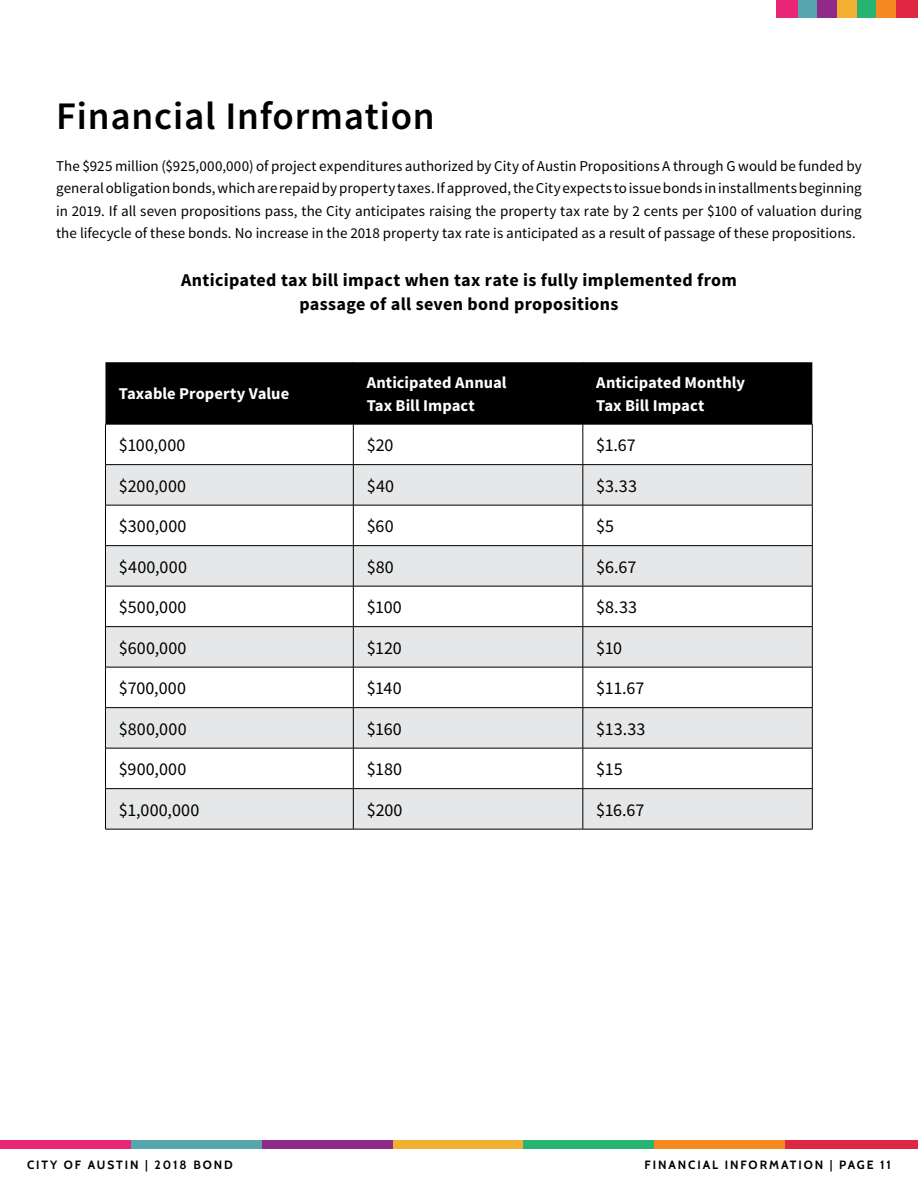
<style>
.page{position:relative;width:918px;height:1188px;background:#fff}
.page>*{position:absolute;margin:0;border:0;box-sizing:border-box;transform-origin:0 0}
.t1{font:600 39px "Source Sans Pro";letter-spacing:.02em;color:#000}
.Paragraph{font:18px "Source Sans Pro";letter-spacing:.015em;color:#000}
.t2{font:700 18px "Source Sans Pro";letter-spacing:.02em;color:#000}
.Paragraph-2{font:700 16.5px "Source Sans Pro";color:#fff}
.Paragraph-3{font:15px/22.5px "Source Sans Pro";letter-spacing:.005em;color:#000;text-align:justify}
.t3{font:700 12px "Cabin";letter-spacing:.16em;color:#000}
</style>
<div class="page">
<div style="left:105px;top:362px;width:707px;height:62px;background:#000"></div>
<svg style="left:106px;top:465px;width:706px;height:364px;fill:#e6e7e8"></svg>
<hr style="left:353px;top:362px;width:1px;height:62px;background:#000">
<hr style="left:583px;top:362px;width:1px;height:62px;background:#000">
<hr style="left:353px;top:424px;width:1px;height:40px;background:#000">
<hr style="left:105px;top:464px;width:248px;height:1px;background:#000">
<hr style="left:353px;top:464px;width:230px;height:1px;background:#000">
<hr style="left:353px;top:465px;width:1px;height:40px;background:#000">
<hr style="left:583px;top:464px;width:230px;height:1px;background:#000">
<hr style="left:105px;top:505px;width:248px;height:1px;background:#000">
<hr style="left:353px;top:505px;width:230px;height:1px;background:#000">
<hr style="left:353px;top:505px;width:1px;height:40px;background:#000">
<hr style="left:583px;top:505px;width:230px;height:1px;background:#000">
<hr style="left:105px;top:545px;width:248px;height:1px;background:#000">
<hr style="left:353px;top:545px;width:230px;height:1px;background:#000">
<hr style="left:353px;top:546px;width:1px;height:40px;background:#000">
<hr style="left:583px;top:545px;width:230px;height:1px;background:#000">
<hr style="left:105px;top:586px;width:248px;height:1px;background:#000">
<hr style="left:353px;top:586px;width:230px;height:1px;background:#000">
<hr style="left:353px;top:586px;width:1px;height:40px;background:#000">
<hr style="left:583px;top:586px;width:230px;height:1px;background:#000">
<hr style="left:105px;top:626px;width:248px;height:1px;background:#000">
<hr style="left:353px;top:626px;width:230px;height:1px;background:#000">
<hr style="left:353px;top:627px;width:1px;height:40px;background:#000">
<hr style="left:583px;top:626px;width:230px;height:1px;background:#000">
<hr style="left:105px;top:667px;width:248px;height:1px;background:#000">
<hr style="left:353px;top:667px;width:230px;height:1px;background:#000">
<hr style="left:353px;top:667px;width:1px;height:40px;background:#000">
<hr style="left:583px;top:667px;width:230px;height:1px;background:#000">
<hr style="left:105px;top:707px;width:248px;height:1px;background:#000">
<hr style="left:353px;top:707px;width:230px;height:1px;background:#000">
<hr style="left:353px;top:708px;width:1px;height:40px;background:#000">
<hr style="left:583px;top:707px;width:230px;height:1px;background:#000">
<hr style="left:105px;top:748px;width:248px;height:1px;background:#000">
<hr style="left:353px;top:748px;width:230px;height:1px;background:#000">
<hr style="left:353px;top:748px;width:1px;height:40px;background:#000">
<hr style="left:583px;top:748px;width:230px;height:1px;background:#000">
<hr style="left:353px;top:789px;width:1px;height:40px;background:#000">
<hr style="left:105px;top:424px;width:248px;height:1px;background:#000">
<hr style="left:353px;top:424px;width:230px;height:1px;background:#000">
<hr style="left:105px;top:788px;width:248px;height:1px;background:#000">
<hr style="left:353px;top:788px;width:230px;height:1px;background:#000">
<hr style="left:105px;top:424px;width:1px;height:40px;background:#000">
<hr style="left:105px;top:465px;width:1px;height:40px;background:#000">
<hr style="left:105px;top:505px;width:1px;height:40px;background:#000">
<hr style="left:105px;top:546px;width:1px;height:40px;background:#000">
<hr style="left:105px;top:586px;width:1px;height:40px;background:#000">
<hr style="left:105px;top:627px;width:1px;height:40px;background:#000">
<hr style="left:105px;top:667px;width:1px;height:40px;background:#000">
<hr style="left:105px;top:708px;width:1px;height:40px;background:#000">
<hr style="left:105px;top:748px;width:1px;height:40px;background:#000">
<hr style="left:105px;top:789px;width:1px;height:40px;background:#000">
<hr style="left:105px;top:829px;width:248px;height:1px;background:#000">
<hr style="left:353px;top:829px;width:230px;height:1px;background:#000">
<hr style="left:583px;top:789px;width:1px;height:40px;background:#000">
<hr style="left:812px;top:789px;width:1px;height:40px;background:#000">
<hr style="left:583px;top:829px;width:230px;height:1px;background:#000">
<hr style="left:583px;top:424px;width:230px;height:1px;background:#000">
<hr style="left:583px;top:424px;width:1px;height:40px;background:#000">
<hr style="left:812px;top:424px;width:1px;height:40px;background:#000">
<hr style="left:583px;top:465px;width:1px;height:40px;background:#000">
<hr style="left:812px;top:465px;width:1px;height:40px;background:#000">
<hr style="left:583px;top:505px;width:1px;height:40px;background:#000">
<hr style="left:812px;top:505px;width:1px;height:40px;background:#000">
<hr style="left:583px;top:546px;width:1px;height:40px;background:#000">
<hr style="left:812px;top:546px;width:1px;height:40px;background:#000">
<hr style="left:583px;top:586px;width:1px;height:40px;background:#000">
<hr style="left:812px;top:586px;width:1px;height:40px;background:#000">
<hr style="left:583px;top:627px;width:1px;height:40px;background:#000">
<hr style="left:812px;top:627px;width:1px;height:40px;background:#000">
<hr style="left:583px;top:667px;width:1px;height:40px;background:#000">
<hr style="left:812px;top:667px;width:1px;height:40px;background:#000">
<hr style="left:583px;top:708px;width:1px;height:40px;background:#000">
<hr style="left:812px;top:708px;width:1px;height:40px;background:#000">
<hr style="left:583px;top:748px;width:1px;height:40px;background:#000">
<hr style="left:812px;top:748px;width:1px;height:40px;background:#000">
<hr style="left:583px;top:788px;width:230px;height:1px;background:#000">
<div style="left:0;top:1140px;width:133px;height:8px;background:#ea2777"></div>
<div style="left:131px;top:1140px;width:131px;height:8px;background:#57a6ae"></div>
<div style="left:262px;top:1140px;width:131px;height:8px;background:#8f2a8b"></div>
<div style="left:393px;top:1140px;width:131px;height:8px;background:#f1b031"></div>
<div style="left:524px;top:1140px;width:130px;height:8px;background:#27b372"></div>
<div style="left:654px;top:1140px;width:131px;height:8px;background:#f68921"></div>
<div style="left:785px;top:1140px;width:133px;height:8px;background:#df2642"></div>
<div style="left:776px;top:0;width:22px;height:17px;background:#ea2777"></div>
<div style="left:798px;top:0;width:20px;height:17px;background:#57a6ae"></div>
<div style="left:818px;top:0;width:19px;height:17px;background:#8f2a8b"></div>
<div style="left:837px;top:0;width:20px;height:17px;background:#f1b031"></div>
<div style="left:857px;top:0;width:19px;height:17px;background:#27b372"></div>
<div style="left:876px;top:0;width:20px;height:17px;background:#f68921"></div>
<div style="left:896px;top:0;width:22px;height:17px;background:#df2642"></div>
<p class="t1" style="left:56px;top:91px;width:380px">Financial Information</p>
<p class="Paragraph-3" style="left:56px;top:155px;width:807px">The $925 million ($925,000,000) of project expenditures authorized by City of Austin Propositions A through G would be funded by general obligation bonds, which are repaid by property taxes. If approved, the City expects to issue bonds in installments beginning in 2019. If all seven propositions pass, the City anticipates raising the property tax rate by 2 cents per $100 of valuation during the lifecycle of these bonds. No increase in the 2018 property tax rate is anticipated as a result of passage of these propositions.</p>
<p class="t2" style="left:181px;top:269px;width:557px">Anticipated tax bill impact when tax rate is fully implemented from</p>
<p class="t2" style="left:299px;top:293px;width:321px">passage of all seven bond propositions</p>
<p class="Paragraph-2" style="left:119px;top:383px;width:172px">Taxable Property Value</p>
<p class="Paragraph-2" style="left:367px;top:372px;width:141px">Anticipated Annual</p>
<p class="Paragraph-2" style="left:367px;top:395px;width:110px">Tax Bill Impact</p>
<p class="Paragraph-2" style="left:596px;top:372px;width:150px">Anticipated Monthly</p>
<p class="Paragraph-2" style="left:596px;top:395px;width:110px">Tax Bill Impact</p>
<p class="Paragraph" style="left:119px;top:434px;width:68px">$100,000</p>
<p class="Paragraph" style="left:367px;top:434px;width:28px">$20</p>
<p class="Paragraph" style="left:596px;top:434px;width:41px">$1.67</p>
<p class="Paragraph" style="left:119px;top:474px;width:69px">$200,000</p>
<p class="Paragraph" style="left:367px;top:474px;width:29px">$40</p>
<p class="Paragraph" style="left:596px;top:474px;width:42px">$3.33</p>
<p class="Paragraph" style="left:119px;top:515px;width:69px">$300,000</p>
<p class="Paragraph" style="left:367px;top:515px;width:28px">$60</p>
<p class="Paragraph" style="left:596px;top:515px;width:19px">$5</p>
<p class="Paragraph" style="left:119px;top:555px;width:69px">$400,000</p>
<p class="Paragraph" style="left:367px;top:555px;width:28px">$80</p>
<p class="Paragraph" style="left:596px;top:555px;width:41px">$6.67</p>
<p class="Paragraph" style="left:119px;top:596px;width:69px">$500,000</p>
<p class="Paragraph" style="left:367px;top:596px;width:37px">$100</p>
<p class="Paragraph" style="left:596px;top:596px;width:42px">$8.33</p>
<p class="Paragraph" style="left:119px;top:636px;width:69px">$600,000</p>
<p class="Paragraph" style="left:367px;top:636px;width:37px">$120</p>
<p class="Paragraph" style="left:596px;top:636px;width:27px">$10</p>
<p class="Paragraph" style="left:119px;top:677px;width:69px">$700,000</p>
<p class="Paragraph" style="left:367px;top:677px;width:36px">$140</p>
<p class="Paragraph" style="left:596px;top:677px;width:50px">$11.67</p>
<p class="Paragraph" style="left:119px;top:717px;width:69px">$800,000</p>
<p class="Paragraph" style="left:367px;top:717px;width:36px">$160</p>
<p class="Paragraph" style="left:596px;top:717px;width:51px">$13.33</p>
<p class="Paragraph" style="left:119px;top:758px;width:69px">$900,000</p>
<p class="Paragraph" style="left:367px;top:758px;width:37px">$180</p>
<p class="Paragraph" style="left:596px;top:758px;width:28px">$15</p>
<p class="Paragraph" style="left:119px;top:798px;width:82px">$1,000,000</p>
<p class="Paragraph" style="left:367px;top:798px;width:37px">$200</p>
<p class="Paragraph" style="left:596px;top:798px;width:50px">$16.67</p>
<p class="t3" style="left:27px;top:1158px;width:207px">CITY OF AUSTIN | 2018 BOND</p>
<p class="t3" style="left:645px;top:1158px;width:248px">FINANCIAL INFORMATION | PAGE 11</p>
</div>
